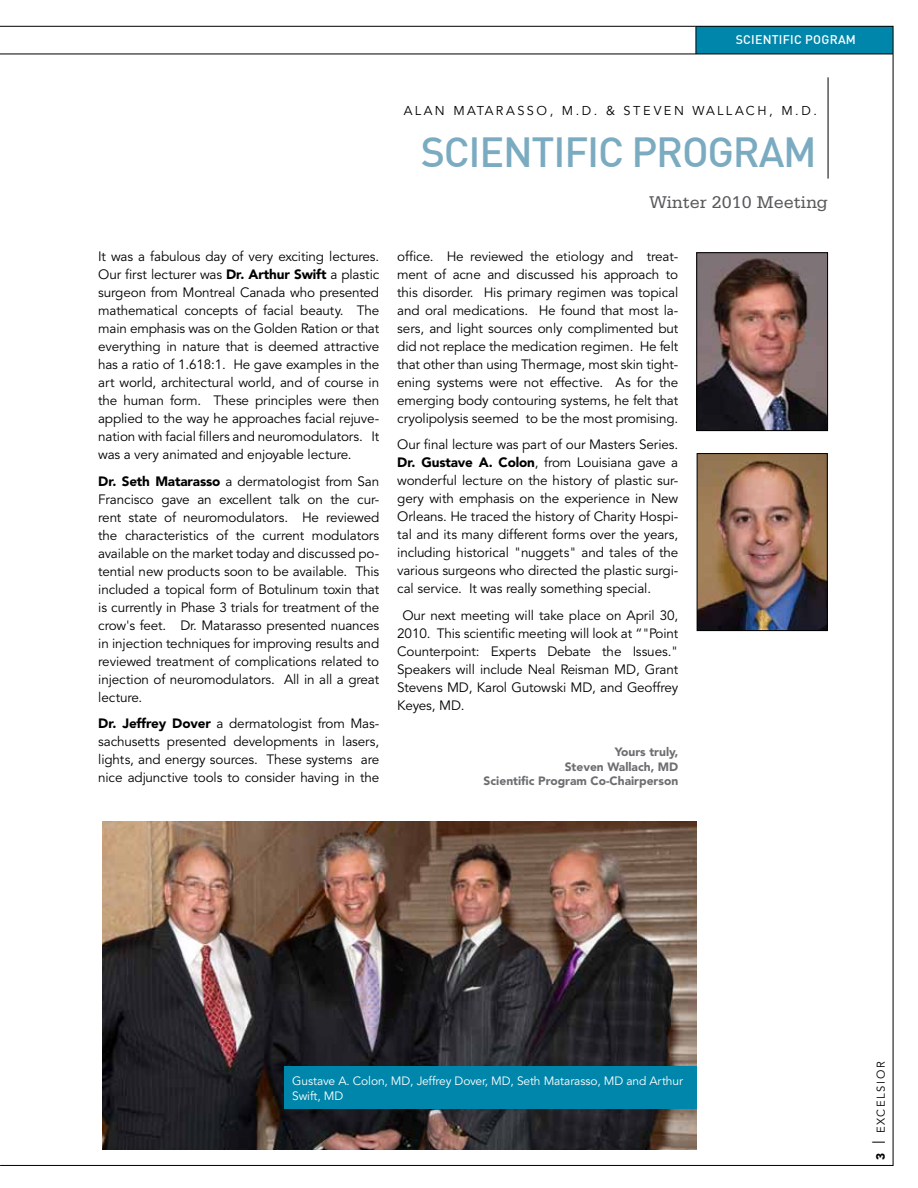
<style>
.page{position:relative;width:918px;height:1188px;background:#fff}
.page>*{position:absolute;margin:0;border:0;box-sizing:border-box;transform-origin:0 0}
.t1{font:500 41.25px "DIN";letter-spacing:-.03em;color:#7babc0}
.t2{font:18px "Serifa";color:#58595b}
.t3{font:13.5px/18px "Avenir";letter-spacing:-.01em;color:#000;text-align:justify}
.t4{font:12.75px "Avenir";letter-spacing:.185em;color:#000}
.t5{font:500 12.3px "DIN";color:#fff}
.t6{font:12px/15px "Avenir";letter-spacing:-.01em;color:#fff}
.t7{font:900 12px/15.6px "Avenir";color:#6d6e71;text-align:right}
.t8{font:11.25px "Avenir";letter-spacing:.15em;color:#000}
.s1{font-weight:900}
.s2{font-weight:900;font-size:12px}
.s3{font-size:16.5px}
</style>
<div class="page">
<div style="left:696px;top:27px;width:197px;height:27px;background:#0086ab"></div>
<hr style="left:828px;top:77px;width:1px;height:102px;background:#000">
<img style="left:698px;top:254px;width:128px;height:175px">
<div style="left:696px;top:252px;width:132px;height:179px;border:1px solid #000"></div>
<svg style="left:696px;top:27px;width:1px;height:27px"></svg>
<hr style="left:0;top:54px;width:893px;height:1px;background:#000">
<img style="left:102px;top:822px;width:594px;height:327px">
<div style="left:284px;top:1066px;width:412px;height:42px;background:#0086ab"></div>
<img style="left:699px;top:455px;width:127px;height:174px">
<div style="left:697px;top:453px;width:131px;height:178px;border:1px solid #000"></div>
<p class="t5" style="left:736px;top:31px;width:8px">SCIENTIFIC</p>
<p class="t5" style="left:805px;top:31px;width:17px">POGRA</p>
<p class="t5" style="left:846px;top:31px;width:11px">M</p>
<p class="t3" style="left:98px;top:248px;width:283px">It was a fabulous day of very exciting lectures.<br>Our first lecturer was <span class="s1">Dr. Arthur Swift</span> a plastic surgeon from Montreal Canada who presented mathematical concepts of facial beauty. The main emphasis was on the Golden Ration or that everything in nature that is deemed attractive has a ratio of 1.618:1. He gave examples in the art world, architectural world, and of course in the human form. These principles were then applied to the way he approaches facial rejuve&shy;nation with facial fillers and neuromodulators. It was a very animated and enjoyable lecture.</p>
<p class="t3" style="left:98px;top:472px;width:283px"><span class="s1">Dr. Seth Matarasso</span> a dermatologist from San Francisco gave an excellent talk on the cur&shy;rent state of neuromodulators. He reviewed the characteristics of the current modulators available on the market today and discussed po&shy;tential new products soon to be available. This included a topical form of Botulinum toxin that is currently in Phase 3 trials for treatment of the crow's feet. Dr. Matarasso presented nuances in injection techniques for improving results and reviewed treatment of complications related to injection of neuromodulators. All in all a great lecture.</p>
<p class="t3" style="left:98px;top:715px;width:283px"><span class="s1">Dr. Jeffrey Dover</span> a dermatologist from Mas&shy;sachusetts presented developments in lasers, lights, and energy sources. These systems are nice adjunctive tools to consider having in the</p>
<p class="t4" style="left:404px;top:104px;width:22px">Alan</p>
<p class="t4" style="left:454px;top:104px;width:25px">Matarasso</p>
<p class="t4" style="left:550px;top:104px;width:95px">, M.D. &amp; Steven</p>
<p class="t4" style="left:693px;top:104px;width:25px">Wallach</p>
<p class="t4" style="left:769px;top:104px;width:49px">, M.D.</p>
<h1 class="t1" style="left:421px;top:126px;width:390px">SCIENTIFIC PROGRAM</h1>
<h2 class="t2" style="left:649px;top:193px;width:180px">Winter 2010 Meeting</h2>
<p class="t3" style="left:397px;top:248px;width:283px">office. He reviewed the etiology and treat&shy;ment of acne and discussed his approach to this disorder. His primary regimen was topical and oral medications. He found that most la&shy;sers, and light sources only complimented but did not replace the medication regimen. He felt that other than using Thermage, most skin tight&shy;ening systems were not effective. As for the emerging body contouring systems, he felt that cryolipolysis seemed to be the most promising.</p>
<p class="t3" style="left:397px;top:436px;width:283px">Our final lecture was part of our Masters Series.<br><span class="s1">Dr. Gustave A. Colon</span>, from Louisiana gave a wonderful lecture on the history of plastic sur&shy;gery with emphasis on the experience in New Orleans. He traced the history of Charity Hospi&shy;tal and its many different forms over the years, including historical "nuggets" and tales of the various surgeons who directed the plastic surgi&shy;cal service. It was really something special.</p>
<p class="t3" style="left:397px;top:607px;width:283px;text-indent:5px">Our next meeting will take place on April 30, 2010. This scientific meeting will look at “"Point Counterpoint: Experts Debate the Issues." Speakers will include Neal Reisman MD, Grant Stevens MD, Karol Gutowski MD, and Geoffrey Keyes, MD.</p>
<p class="t7" style="left:565px;top:744px;width:115px">Yours truly,<br>Steven Wallach, MD</p>
<p class="t7" style="left:484px;top:773px;width:196px">Scientific Program Co-Chairperson</p>
<p class="t6" style="left:292px;top:1073px;width:392px">Gustave A. Colon, MD, Jeffrey Dover, MD, Seth Matarasso, MD and Arthur<br>Swift, MD</p>
<p class="t8" style="left:874px;top:1160px;width:100px;rotate:-90deg"><span class="s2">3</span> <span class="s3">|</span> EXCELSIOR</p>
</div>
